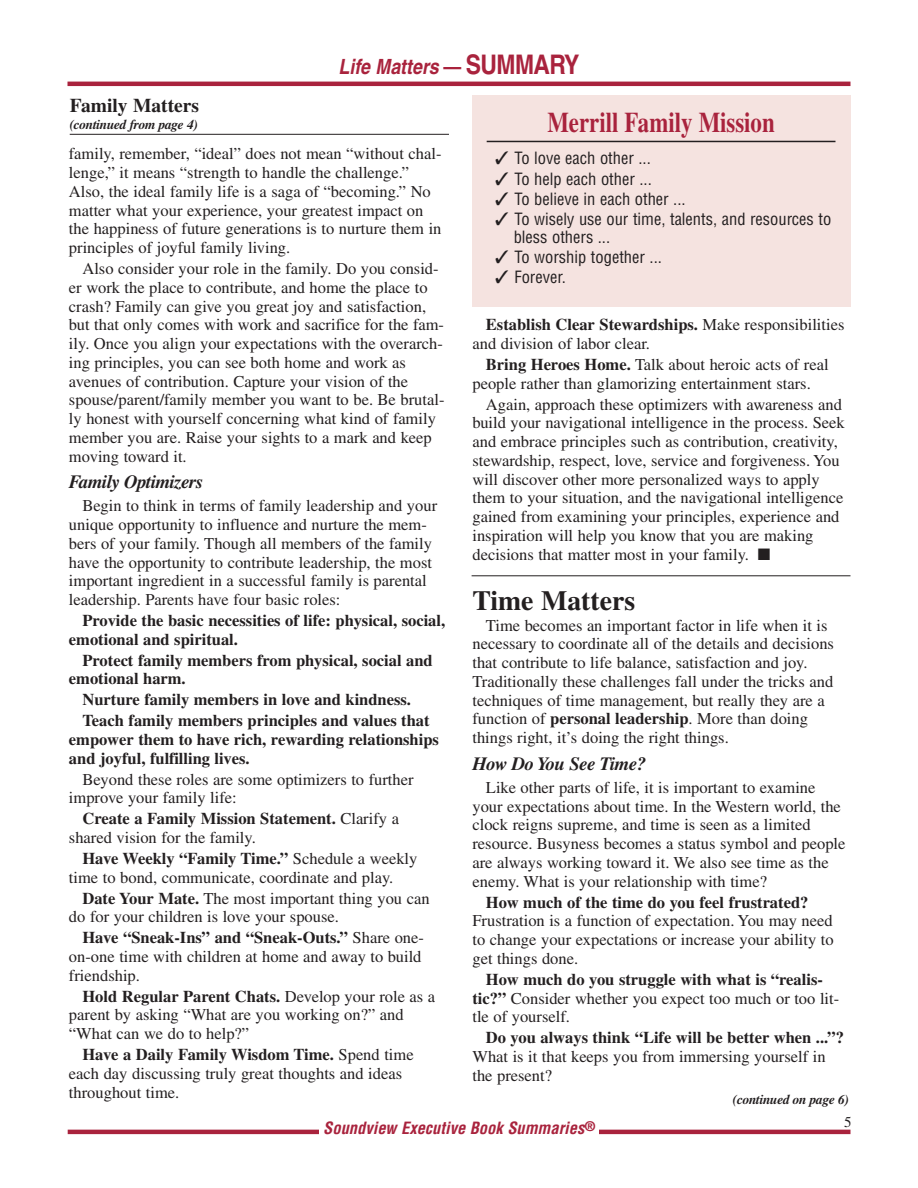
<style>
.page{position:relative;width:918px;height:1188px;background:#fff}
.page>*{position:absolute;margin:0;border:0;box-sizing:border-box;transform-origin:0 0}
.t1{font:700 28.5px "Times";color:#a9233d;scale:.8 1}
.t2{font:700 27.75px "Times";color:#231f20}
.t3{font:italic 700 21px "Helvetica";color:#a9233d;scale:.85 1}
.t4{font:700 19.5px "Times";color:#231f20}
.t5{font:italic 700 18.75px "Times";letter-spacing:-.025em;color:#231f20}
.t6{font:16.5px/18.8px "Times";color:#231f20}
.t7{font:700 16.5px/18.8px "Times";color:#231f20}
.t8{font:condensed 16.5px/18px "Helvetica";color:#231f20}
.t9{font:italic 700 condensed 16.5px "Helvetica";color:#a9233d}
.t10{font:15px "Times";color:#231f20}
.t11{font:italic 700 13.5px "Times";letter-spacing:-.025em;color:#231f20}
.s1{font-style:normal}
.s2{font-style:normal;font-size:27px}
.s3{font-weight:700}
</style>
<div class="page">
<hr style="left:68px;top:82px;width:782px;height:4px;background:#a9233d">
<hr style="left:472px;top:575px;width:378px;height:1px;background:#231f20">
<hr style="left:68px;top:1130px;width:782px;height:4px;background:#a9233d">
<div style="left:319px;top:1116px;width:280px;height:26px;background:#fff"></div>
<hr style="left:70px;top:134px;width:379px;height:1px;background:#231f20">
<div style="left:472px;top:95px;width:378px;height:212px;background:#f5e3e0"></div>
<hr style="left:487px;top:141px;width:349px;height:1px;background:#231f20">
<p class="t3" style="left:338px;top:59px;width:285px">Life Matters <span class="s1">—</span> <span class="s2">SUMMARY</span></p>
<p class="t4" style="left:70px;top:98px;width:131px">Family Matters</p>
<p class="t11" style="left:70px;top:119px;width:130px">(continued from page 4)</p>
<h1 class="t1" style="left:547px;top:112px;width:286px">Merrill Family Mission</h1>
<p class="t8" style="left:495px;top:151px;width:157px">✓ To love each other ...</p>
<p class="t8" style="left:495px;top:171px;width:158px">✓ To help each other ...</p>
<p class="t8" style="left:495px;top:191px;width:192px">✓ To believe in each other ...</p>
<p class="t8" style="left:514px;top:211px;width:319px;text-indent:-18px">✓ To wisely use our time, talents, and resources to bless others ...</p>
<p class="t8" style="left:495px;top:249px;width:168px">✓ To worship together ...</p>
<p class="t8" style="left:495px;top:270px;width:72px">✓ Forever.</p>
<p class="t6" style="left:69px;top:146px;width:374px">family, remember, “ideal” does not mean “without chal&shy;lenge,” it means “strength to handle the challenge.” Also, the ideal family life is a saga of “becoming.” No matter what your experience, your greatest impact on the happiness of future generations is to nurture them in principles of joyful family living.</p>
<p class="t6" style="left:69px;top:261px;width:377px;text-indent:14px">Also consider your role in the family. Do you consid&shy;er work the place to contribute, and home the place to crash? Family can give you great joy and satisfaction, but that only comes with work and sacrifice for the fam&shy;ily. Once you align your expectations with the overarch&shy;ing principles, you can see both home and work as avenues of contribution. Capture your vision of the spouse/parent/family member you want to be. Be brutal&shy;ly honest with yourself concerning what kind of family member you are. Raise your sights to a mark and keep moving toward it.</p>
<p class="t5" style="left:69px;top:475px;width:136px">Family Optimizers</p>
<p class="t6" style="left:69px;top:498px;width:370px;text-indent:14px">Begin to think in terms of family leadership and your unique opportunity to influence and nurture the mem&shy;bers of your family. Though all members of the family have the opportunity to contribute leadership, the most important ingredient in a successful family is parental leadership. Parents have four basic roles:</p>
<p class="t7" style="left:69px;top:613px;width:378px;text-indent:14px">Provide the basic necessities of life: physical, social, emotional and spiritual.</p>
<p class="t7" style="left:69px;top:652px;width:365px;text-indent:14px">Protect family members from physical, social and emotional harm.</p>
<p class="t7" style="left:82px;top:691px;width:349px;line-height:20.9px">Nurture family members in love and kindness.<br>Teach family members principles and values that</p>
<p class="t7" style="left:69px;top:732px;width:372px">empower them to have rich, rewarding relationships and joyful, fulfilling lives.</p>
<p class="t6" style="left:69px;top:771px;width:346px;text-indent:14px">Beyond these roles are some optimizers to further improve your family life:</p>
<p class="t6" style="left:69px;top:811px;width:332px;text-indent:14px"><span class="s3">Create a Family Mission Statement.</span> Clarify a shared vision for the family.</p>
<p class="t6" style="left:69px;top:851px;width:350px;text-indent:14px"><span class="s3">Have Weekly “Family Time.”</span> Schedule a weekly time to bond, communicate, coordinate and play.</p>
<p class="t6" style="left:69px;top:890px;width:362px;text-indent:14px"><span class="s3">Date Your Mate.</span> The most important thing you can do for your children is love your spouse.</p>
<p class="t6" style="left:69px;top:930px;width:357px;text-indent:13px"><span class="s3">Have “Sneak-Ins” and “Sneak-Outs.”</span> Share one&shy;on-one time with children at home and away to build friendship.</p>
<p class="t6" style="left:69px;top:988px;width:368px;text-indent:14px"><span class="s3">Hold Regular Parent Chats.</span> Develop your role as a parent by asking “What are you working on?” and “What can we do to help?”</p>
<p class="t6" style="left:69px;top:1047px;width:346px;text-indent:14px"><span class="s3">Have a Daily Family Wisdom Time.</span> Spend time each day discussing truly great thoughts and ideas throughout time.</p>
<p class="t6" style="left:472px;top:317px;width:373px;text-indent:14px"><span class="s3">Establish Clear Stewardships.</span> Make responsibilities and division of labor clear.</p>
<p class="t6" style="left:472px;top:357px;width:358px;text-indent:14px"><span class="s3">Bring Heroes Home.</span> Talk about heroic acts of real people rather than glamorizing entertainment stars.</p>
<p class="t6" style="left:472px;top:396px;width:374px;text-indent:14px">Again, approach these optimizers with awareness and build your navigational intelligence in the process. Seek and embrace principles such as contribution, creativity, stewardship, respect, love, service and forgiveness. You will discover other more personalized ways to apply them to your situation, and the navigational intelligence gained from examining your principles, experience and inspiration will help you know that you are making decisions that matter most in your family. ■</p>
<h2 class="t2" style="left:472px;top:590px;width:164px">Time Matters</h2>
<p class="t6" style="left:472px;top:617px;width:363px;text-indent:14px">Time becomes an important factor in life when it is necessary to coordinate all of the details and decisions that contribute to life balance, satisfaction and joy.<br>Traditionally these challenges fall under the tricks and techniques of time management, but really they are a function of <span class="s3">personal leadership</span>. More than doing things right, it’s doing the right things.</p>
<p class="t5" style="left:472px;top:757px;width:175px">How Do You See Time?</p>
<p class="t6" style="left:472px;top:780px;width:375px;text-indent:14px">Like other parts of life, it is important to examine your expectations about time. In the Western world, the clock reigns supreme, and time is seen as a limited resource. Busyness becomes a status symbol and people are always working toward it. We also see time as the enemy. What is your relationship with time?</p>
<p class="t7" style="left:486px;top:894px;width:324px">How much of the time do you feel frustrated?</p>
<p class="t6" style="left:472px;top:913px;width:363px;text-align:justify">Frustration is a function of expectation. You may need to change your expectations or increase your ability to get things done.</p>
<p class="t6" style="left:472px;top:971px;width:368px;text-indent:14px"><span class="s3">How much do you struggle with what is “realis&shy;tic?”</span> Consider whether you expect too much or too lit&shy;tle of yourself.</p>
<p class="t7" style="left:486px;top:1030px;width:359px">Do you always think “Life will be better when ...”?</p>
<p class="t6" style="left:472px;top:1049px;width:355px">What is it that keeps you from immersing yourself in the present?</p>
<p class="t11" style="left:733px;top:1094px;width:118px">(continued on page 6)</p>
<p class="t9" style="left:323px;top:1122px;width:273px">Soundview Executive Book Summaries<sup>®</sup></p>
<p class="t10" style="left:844px;top:1117px;width:9px">5</p>
</div>
